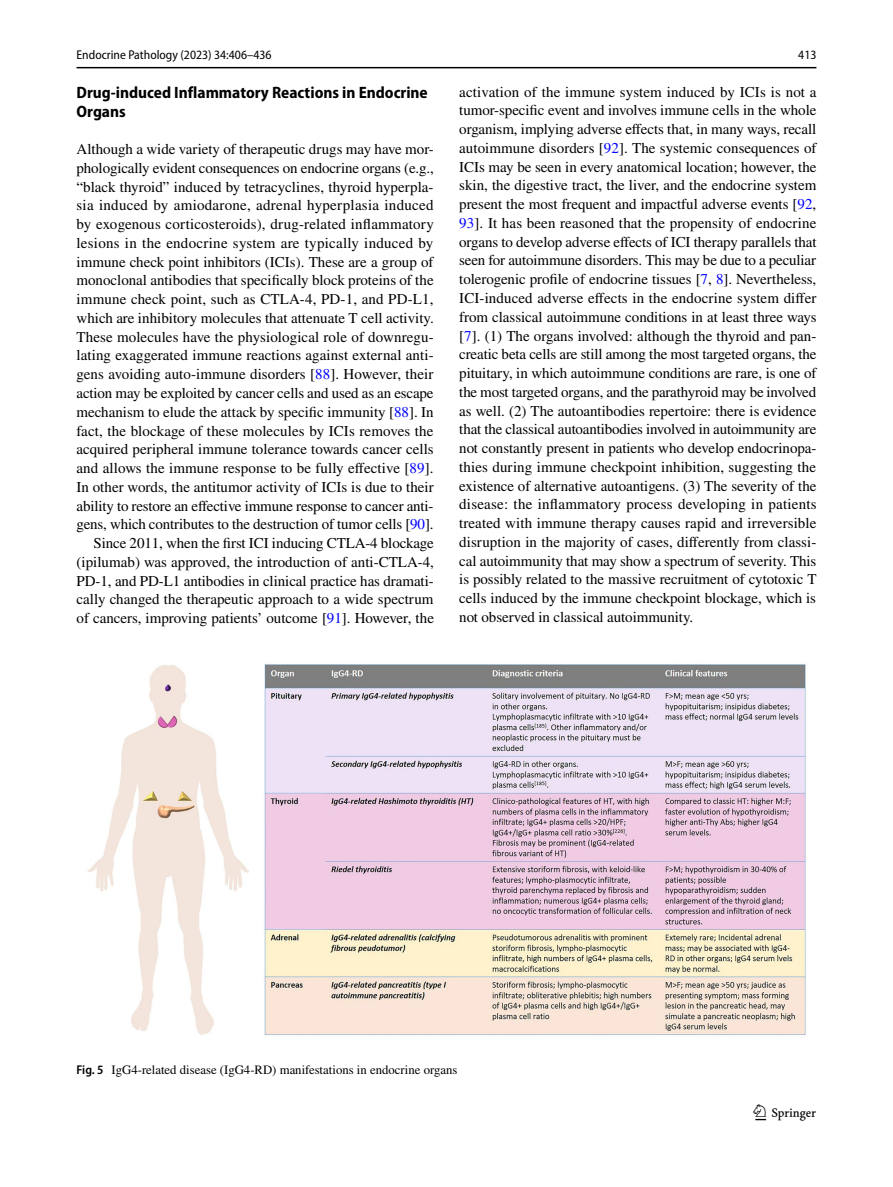
<style>
.page{position:relative;width:893px;height:1187px;background:#fff}
.page>*{position:absolute;margin:0;border:0;box-sizing:border-box;transform-origin:0 0}
.t1{font:22.5px "Springnew Regular 2";color:#000}
.t2{font:700 semi-condensed 16.5px/18.8px "Myriad Pro";color:#000}
.t3{font:15px/18.8px "STIX";color:#000;text-align:right}
.t4{font:12.75px "STIX";color:#000}
.t5{font:semi-condensed 12.75px "Myriad Pro";color:#000}
.s1{color:#00f}
.s2{font-family:"Myriad Pro";font-weight:600;font-stretch:semi-condensed}
</style>
<div class="page">
<hr style="left:77px;top:67px;width:739px;height:1px;background:#000">
<img style="left:87px;top:664px;width:719px;height:373px">
<p class="t5" style="left:77px;top:48px;width:197px">Endocrine Pathology (2023) 34:406–436</p>
<p class="t5" style="left:798px;top:48px;width:20px">413</p>
<p class="t2" style="left:77px;top:83px;width:353px">Drug‑induced Inflammatory Reactions in Endocrine<br>Organs</p>
<p class="t3" style="left:77px;top:141px;width:359px">Although a wide variety of therapeutic drugs may have mor&shy;phologically evident consequences on endocrine organs (e.g., “black thyroid” induced by tetracyclines, thyroid hyperpla&shy;sia induced by amiodarone, adrenal hyperplasia induced by exogenous corticosteroids), drug-related inflammatory lesions in the endocrine system are typically induced by immune check point inhibitors (ICIs). These are a group of monoclonal antibodies that specifically block proteins of the immune check point, such as CTLA-4, PD-1, and PD-L1, which are inhibitory molecules that attenuate T cell activity.<br>These molecules have the physiological role of downregu&shy;lating exaggerated immune reactions against external anti&shy;gens avoiding auto-immune disorders [<span class="s1">88</span>]. However, their action may be exploited by cancer cells and used as an escape mechanism to elude the attack by specific immunity [<span class="s1">88</span>]. In fact, the blockage of these molecules by ICIs removes the acquired peripheral immune tolerance towards cancer cells and allows the immune response to be fully effective [<span class="s1">89</span>].<br>In other words, the antitumor activity of ICIs is due to their ability to restore an effective immune response to cancer anti&shy;gens, which contributes to the destruction of tumor cells [<span class="s1">90</span>].<br>Since 2011, when the first ICI inducing CTLA-4 blockage (ipilumab) was approved, the introduction of anti-CTLA-4, PD-1, and PD-L1 antibodies in clinical practice has dramati&shy;cally changed the therapeutic approach to a wide spectrum of cancers, improving patients’ outcome [<span class="s1">91</span>]. However, the</p>
<p class="t3" style="left:459px;top:83px;width:359px;text-align:justify">activation of the immune system induced by ICIs is not a tumor-specific event and involves immune cells in the whole organism, implying adverse effects that, in many ways, recall autoimmune disorders [<span class="s1">92</span>]. The systemic consequences of ICIs may be seen in every anatomical location; however, the skin, the digestive tract, the liver, and the endocrine system present the most frequent and impactful adverse events [<span class="s1">92</span>, <span class="s1">93</span>]. It has been reasoned that the propensity of endocrine organs to develop adverse effects of ICI therapy parallels that seen for autoimmune disorders. This may be due to a peculiar tolerogenic profile of endocrine tissues [<span class="s1">7</span>, <span class="s1">8</span>]. Nevertheless, ICI-induced adverse effects in the endocrine system differ from classical autoimmune conditions in at least three ways [<span class="s1">7</span>]. (1) The organs involved: although the thyroid and pan&shy;creatic beta cells are still among the most targeted organs, the pituitary, in which autoimmune conditions are rare, is one of the most targeted organs, and the parathyroid may be involved as well. (2) The autoantibodies repertoire: there is evidence that the classical autoantibodies involved in autoimmunity are not constantly present in patients who develop endocrinopa&shy;thies during immune checkpoint inhibition, suggesting the existence of alternative autoantigens. (3) The severity of the disease: the inflammatory process developing in patients treated with immune therapy causes rapid and irreversible disruption in the majority of cases, differently from classi&shy;cal autoimmunity that may show a spectrum of severity. This is possibly related to the massive recruitment of cytotoxic T cells induced by the immune checkpoint blockage, which is not observed in classical autoimmunity.</p>
<p class="t4" style="left:77px;top:1060px;width:382px"><span class="s2">Fig. 5</span> IgG4-related disease (IgG4-RD) manifestations in endocrine organs</p>
<h1 class="t1" style="left:755px;top:1104px;width:62px">1 3</h1>
</div>
